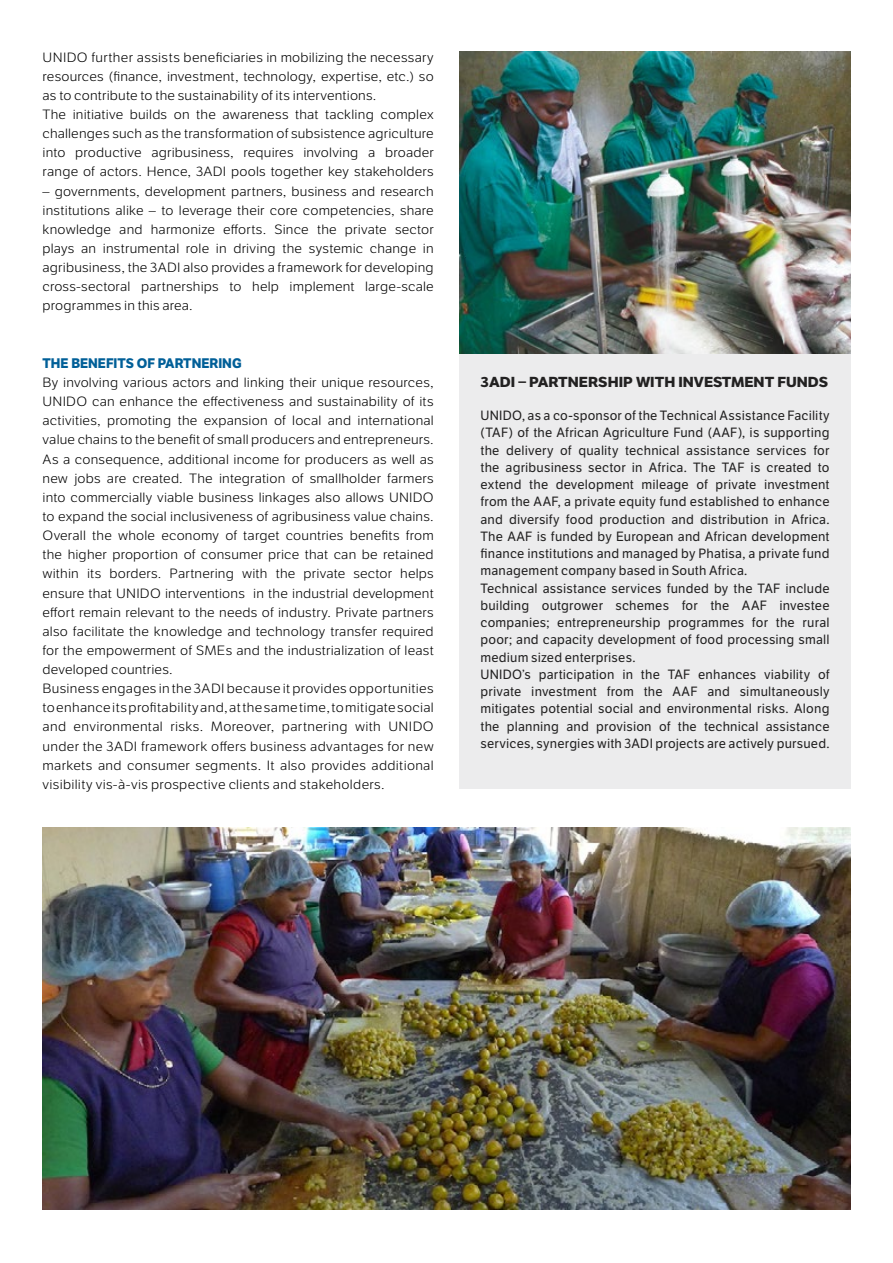
<style>
.page{position:relative;width:893px;height:1263px;background:#fff}
.page>*{position:absolute;margin:0;border:0;box-sizing:border-box;transform-origin:0 0}
.t1{font:700 14.1px "LFT Etica";color:#222121;scale:1.09 1}
.t2{font:700 13.5px "LFT Etica";color:#005f98}
.t3{font:300 13.05px/19.2px "LFT Etica";letter-spacing:.015em;color:#000;scale:1.09 1}
.t4{font:13.05px/17.2px "LFT Etica";letter-spacing:.015em;color:#222121}
</style>
<div class="page">
<img style="left:460px;top:51px;width:390px;height:304px">
<img style="left:43px;top:827px;width:807px;height:383px">
<div style="left:459px;top:355px;width:392px;height:434px;background:#ececed"></div>
<p class="t3" style="left:43px;top:48px;width:360px">UNIDO further assists beneficiaries in mobilizing the necessary resources (finance, investment, technology, expertise, etc.) so as to contribute to the sustainability of its interventions.<br>The initiative builds on the awareness that tackling complex challenges such as the transformation of subsistence agriculture into productive agribusiness, requires involving a broader range of actors. Hence, 3ADI pools together key stakeholders</p>
<p class="t3" style="left:43px;top:182px;width:360px;text-align:justify">– governments, development partners, business and research institutions alike – to leverage their core competencies, share knowledge and harmonize efforts. Since the private sector plays an instrumental role in driving the systemic change in agribusiness, the 3ADI also provides a framework for developing cross-sectoral partnerships to help implement large-scale programmes in this area.</p>
<p class="t2" style="left:43px;top:355px;width:201px">THE BENEFITS OF PARTNERING</p>
<p class="t3" style="left:43px;top:373px;width:360px">By involving various actors and linking their unique resources, UNIDO can enhance the effectiveness and sustainability of its activities, promoting the expansion of local and international value chains to the benefit of small producers and entrepreneurs.<br>As a consequence, additional income for producers as well as new jobs are created. The integration of smallholder farmers into commercially viable business linkages also allows UNIDO to expand the social inclusiveness of agribusiness value chains.<br>Overall the whole economy of target countries benefits from the higher proportion of consumer price that can be retained within its borders. Partnering with the private sector helps ensure that UNIDO interventions in the industrial development effort remain relevant to the needs of industry. Private partners also facilitate the knowledge and technology transfer required for the empowerment of SMEs and the industrialization of least developed countries.<br>Business engages in the 3ADI because it provides opportunities to enhance its profitability and, at the same time, to mitigate social and environmental risks. Moreover, partnering with UNIDO under the 3ADI framework offers business advantages for new markets and consumer segments. It also provides additional visibility vis-à-vis prospective clients and stakeholders.</p>
<p class="t1" style="left:480px;top:373px;width:17px">3ADI</p>
<p class="t1" style="left:518px;top:373px;width:286px">– PARTNERSHIP WITH INVESTMENT FUNDS</p>
<p class="t4" style="left:480px;top:407px;width:351px">UNIDO, as a co-sponsor of the Technical Assistance Facility (TAF) of the African Agriculture Fund (AAF), is supporting the delivery of quality technical assistance services for the agribusiness sector in Africa. The TAF is created to extend the development mileage of private investment from the AAF, a private equity fund established to enhance and diversify food production and distribution in Africa.<br>The AAF is funded by European and African development finance institutions and managed by Phatisa, a private fund management company based in South Africa.<br>Technical assistance services funded by the TAF include building outgrower schemes for the AAF investee companies; entrepreneurship programmes for the rural poor; and capacity development of food processing small medium sized enterprises.<br>UNIDO’s participation in the TAF enhances viability of private investment from the AAF and simultaneously mitigates potential social and environmental risks. Along the planning and provision of the technical assistance services, synergies with 3ADI projects are actively pursued.</p>
</div>
